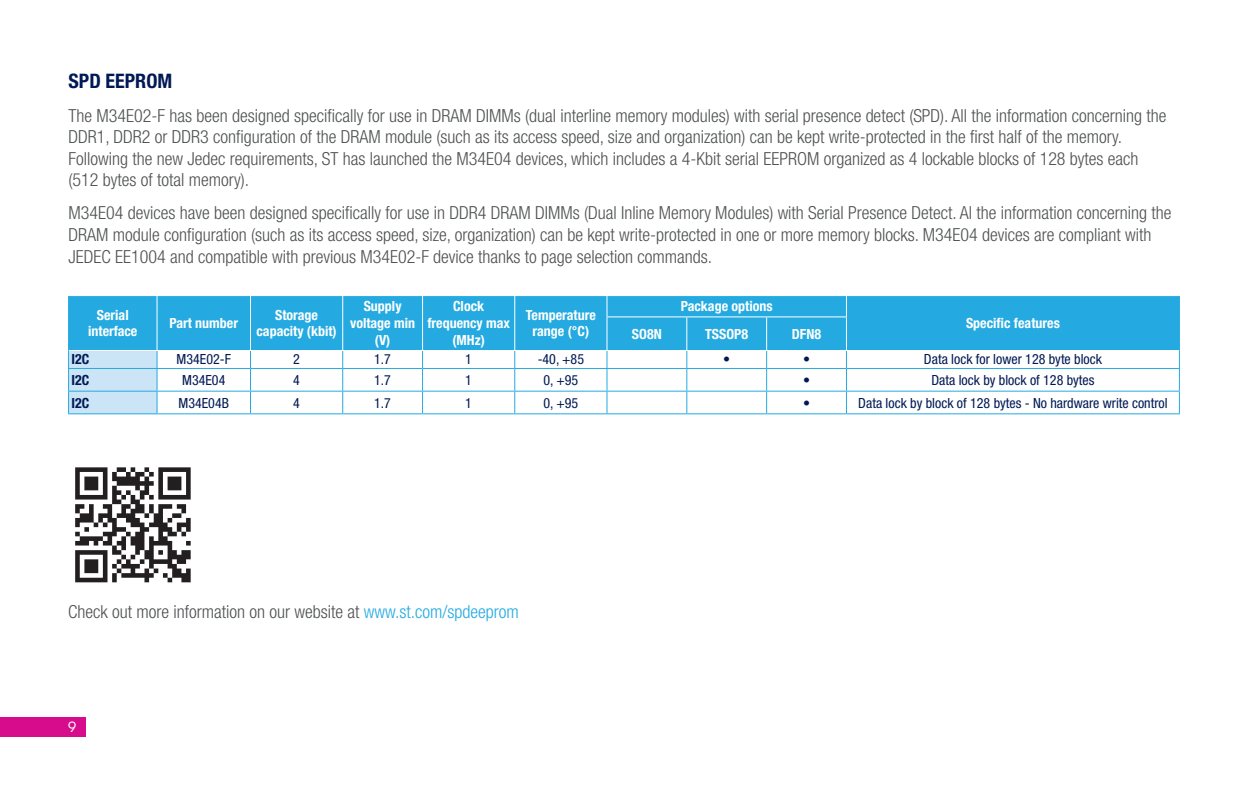
<style>
.page{position:relative;width:1248px;height:794px;background:#fff}
.page>*{position:absolute;margin:0;border:0;box-sizing:border-box;transform-origin:0 0}
.CROSS_HEADING{font:700 condensed 20px "Helvetica Neue LT Std";color:#001954}
.CROSS_HEADING-2{font:300 condensed 18px/21.6px "Helvetica Neue LT Std";color:#4f5152}
.TABLE_ROW{font:condensed 14px "Helvetica Neue LT Std";color:#001954}
.TABLE_HEADER{font:700 condensed 14px/16.8px "Helvetica Neue LT Std";color:#fff;text-align:center}
.TABLE_PARTNUMBER{font:700 condensed 14px "Helvetica Neue LT Std";color:#001954}
.t1{font:14px "ITC Avant Garde Std";color:#fff}
.s1{color:#24aae1}
</style>
<div class="page">
<div style="left:0;top:717px;width:85px;height:20px;background:#d70c8c"></div>
<div style="left:69px;top:296px;width:1109px;height:54px;background:#24aae1"></div>
<hr style="left:157px;top:368px;width:93px;height:1px;background:#24aae1">
<hr style="left:250px;top:368px;width:93px;height:1px;background:#24aae1">
<hr style="left:343px;top:368px;width:79px;height:1px;background:#24aae1">
<hr style="left:422px;top:368px;width:92px;height:1px;background:#24aae1">
<hr style="left:514px;top:368px;width:93px;height:1px;background:#24aae1">
<hr style="left:607px;top:368px;width:79px;height:1px;background:#24aae1">
<hr style="left:686px;top:368px;width:80px;height:1px;background:#24aae1">
<hr style="left:766px;top:368px;width:80px;height:1px;background:#24aae1">
<hr style="left:846px;top:368px;width:333px;height:1px;background:#24aae1">
<hr style="left:157px;top:391px;width:93px;height:1px;background:#24aae1">
<svg style="left:68px;top:350px;width:89px;height:63px;background:#c2e1f4"></svg>
<hr style="left:250px;top:391px;width:93px;height:1px;background:#24aae1">
<svg style="left:250px;top:351px;width:1px;height:62px"></svg>
<hr style="left:343px;top:391px;width:79px;height:1px;background:#24aae1">
<svg style="left:342px;top:351px;width:1px;height:62px"></svg>
<hr style="left:422px;top:391px;width:92px;height:1px;background:#24aae1">
<svg style="left:422px;top:351px;width:1px;height:62px"></svg>
<hr style="left:514px;top:391px;width:93px;height:1px;background:#24aae1">
<svg style="left:514px;top:351px;width:1px;height:62px"></svg>
<hr style="left:607px;top:391px;width:79px;height:1px;background:#24aae1">
<svg style="left:606px;top:351px;width:1px;height:62px"></svg>
<hr style="left:686px;top:391px;width:80px;height:1px;background:#24aae1">
<svg style="left:686px;top:351px;width:1px;height:62px"></svg>
<hr style="left:766px;top:391px;width:80px;height:1px;background:#24aae1">
<svg style="left:766px;top:351px;width:1px;height:62px"></svg>
<hr style="left:846px;top:391px;width:333px;height:1px;background:#24aae1">
<svg style="left:1178px;top:350px;width:1px;height:63px"></svg>
<hr style="left:68px;top:413px;width:89px;height:1px;background:#24aae1">
<hr style="left:157px;top:413px;width:93px;height:1px;background:#24aae1">
<hr style="left:250px;top:413px;width:93px;height:1px;background:#24aae1">
<hr style="left:343px;top:413px;width:79px;height:1px;background:#24aae1">
<hr style="left:422px;top:413px;width:92px;height:1px;background:#24aae1">
<hr style="left:514px;top:413px;width:93px;height:1px;background:#24aae1">
<hr style="left:607px;top:413px;width:79px;height:1px;background:#24aae1">
<hr style="left:686px;top:413px;width:80px;height:1px;background:#24aae1">
<hr style="left:766px;top:413px;width:80px;height:1px;background:#24aae1">
<hr style="left:846px;top:413px;width:333px;height:1px;background:#24aae1">
<hr style="left:69px;top:350px;width:88px;height:1px;background:#fff">
<svg style="left:68px;top:296px;width:1px;height:21px"></svg>
<hr style="left:68px;top:317px;width:1px;height:33px;background:#24aae1">
<svg style="left:1178px;top:296px;width:1px;height:21px"></svg>
<hr style="left:1178px;top:317px;width:1px;height:33px;background:#24aae1">
<svg style="left:156px;top:296px;width:1px;height:21px"></svg>
<svg style="left:250px;top:296px;width:1px;height:21px"></svg>
<svg style="left:845px;top:296px;width:1px;height:20px"></svg>
<hr style="left:156px;top:317px;width:1px;height:33px;background:#fff">
<hr style="left:250px;top:317px;width:1px;height:33px;background:#fff">
<hr style="left:845px;top:317px;width:1px;height:33px;background:#fff">
<svg style="left:342px;top:296px;width:1px;height:21px"></svg>
<hr style="left:342px;top:317px;width:1px;height:33px;background:#fff">
<svg style="left:422px;top:296px;width:1px;height:21px"></svg>
<hr style="left:422px;top:317px;width:1px;height:33px;background:#fff">
<svg style="left:514px;top:296px;width:1px;height:21px"></svg>
<hr style="left:514px;top:317px;width:1px;height:33px;background:#fff">
<svg style="left:606px;top:296px;width:1px;height:20px"></svg>
<hr style="left:606px;top:316px;width:80px;height:1px;background:#fff">
<hr style="left:606px;top:317px;width:1px;height:33px;background:#fff">
<hr style="left:686px;top:316px;width:80px;height:1px;background:#fff">
<hr style="left:686px;top:317px;width:1px;height:33px;background:#fff">
<hr style="left:766px;top:316px;width:80px;height:1px;background:#fff">
<hr style="left:766px;top:317px;width:1px;height:33px;background:#fff">
<img style="left:75px;top:467px;width:116px;height:116px">
<p class="CROSS_HEADING" style="left:69px;top:69px;width:105px">SPD EEPROM</p>
<p class="CROSS_HEADING-2" style="left:69px;top:104px;width:1099px">The M34E02-F has been designed specifically for use in DRAM DIMMs (dual interline memory modules) with serial presence detect (SPD). All the information concerning the<br>DDR1, DDR2 or DDR3 configuration of the DRAM module (such as its access speed, size and organization) can be kept write-protected in the first half of the memory.</p>
<p class="CROSS_HEADING-2" style="left:69px;top:147px;width:1071px">Following the new Jedec requirements, ST has launched the M34E04 devices, which includes a 4-Kbit serial EEPROM organized as 4 lockable blocks of 128 bytes each (512 bytes of total memory).</p>
<p class="CROSS_HEADING-2" style="left:69px;top:202px;width:1104px">M34E04 devices have been designed specifically for use in DDR4 DRAM DIMMs (Dual Inline Memory Modules) with Serial Presence Detect. Al the information concerning the<br>DRAM module configuration (such as its access speed, size, organization) can be kept write-protected in one or more memory blocks. M34E04 devices are compliant with<br>JEDEC EE1004 and compatible with previous M34E02-F device thanks to page selection commands.</p>
<p class="TABLE_HEADER" style="left:88px;top:306px;width:51px">Serial interface</p>
<p class="TABLE_HEADER" style="left:169px;top:314px;width:70px">Part number</p>
<p class="TABLE_HEADER" style="left:256px;top:306px;width:82px">Storage capacity (kbit)</p>
<p class="TABLE_HEADER" style="left:350px;top:298px;width:66px">Supply voltage min (V)</p>
<p class="TABLE_HEADER" style="left:427px;top:298px;width:84px">Clock frequency max (MHz)</p>
<p class="TABLE_HEADER" style="left:526px;top:306px;width:71px">Temperature range (°C)</p>
<p class="TABLE_HEADER" style="left:680px;top:298px;width:93px">Package options</p>
<p class="TABLE_HEADER" style="left:632px;top:325px;width:31px">SO8N</p>
<p class="TABLE_HEADER" style="left:705px;top:325px;width:45px">TSSOP8</p>
<p class="TABLE_HEADER" style="left:791px;top:325px;width:31px">DFN8</p>
<p class="TABLE_HEADER" style="left:965px;top:314px;width:95px">Specific features</p>
<p class="TABLE_PARTNUMBER" style="left:71px;top:351px;width:19px">I2C</p>
<p class="TABLE_ROW" style="left:176px;top:351px;width:56px">M34E02-F</p>
<p class="TABLE_ROW" style="left:293px;top:351px;width:8px">2</p>
<p class="TABLE_ROW" style="left:374px;top:351px;width:18px">1.7</p>
<p class="TABLE_ROW" style="left:465px;top:351px;width:8px">1</p>
<p class="TABLE_ROW" style="left:537px;top:351px;width:48px">-40, +85</p>
<p class="TABLE_ROW" style="left:723px;top:351px;width:8px">•</p>
<p class="TABLE_ROW" style="left:803px;top:351px;width:8px">•</p>
<p class="TABLE_ROW" style="left:923px;top:351px;width:179px">Data lock for lower 128 byte block</p>
<p class="TABLE_PARTNUMBER" style="left:71px;top:371px;width:19px">I2C</p>
<p class="TABLE_ROW" style="left:182px;top:372px;width:45px">M34E04</p>
<p class="TABLE_ROW" style="left:293px;top:372px;width:8px">4</p>
<p class="TABLE_ROW" style="left:374px;top:372px;width:18px">1.7</p>
<p class="TABLE_ROW" style="left:465px;top:372px;width:8px">1</p>
<p class="TABLE_ROW" style="left:543px;top:372px;width:36px">0, +95</p>
<p class="TABLE_ROW" style="left:803px;top:372px;width:8px">•</p>
<p class="TABLE_ROW" style="left:931px;top:372px;width:165px">Data lock by block of 128 bytes</p>
<p class="TABLE_PARTNUMBER" style="left:71px;top:394px;width:19px">I2C</p>
<p class="TABLE_ROW" style="left:178px;top:394px;width:52px">M34E04B</p>
<p class="TABLE_ROW" style="left:293px;top:394px;width:8px">4</p>
<p class="TABLE_ROW" style="left:374px;top:394px;width:18px">1.7</p>
<p class="TABLE_ROW" style="left:465px;top:394px;width:8px">1</p>
<p class="TABLE_ROW" style="left:543px;top:394px;width:36px">0, +95</p>
<p class="TABLE_ROW" style="left:803px;top:394px;width:8px">•</p>
<p class="TABLE_ROW" style="left:858px;top:394px;width:311px">Data lock by block of 128 bytes - No hardware write control</p>
<p class="CROSS_HEADING-2" style="left:68px;top:600px;width:452px">Check out more information on our website at <span class="s1">www.st.com/spdeeprom</span></p>
<p class="t1" style="left:68px;top:718px;width:10px">9</p>
</div>
